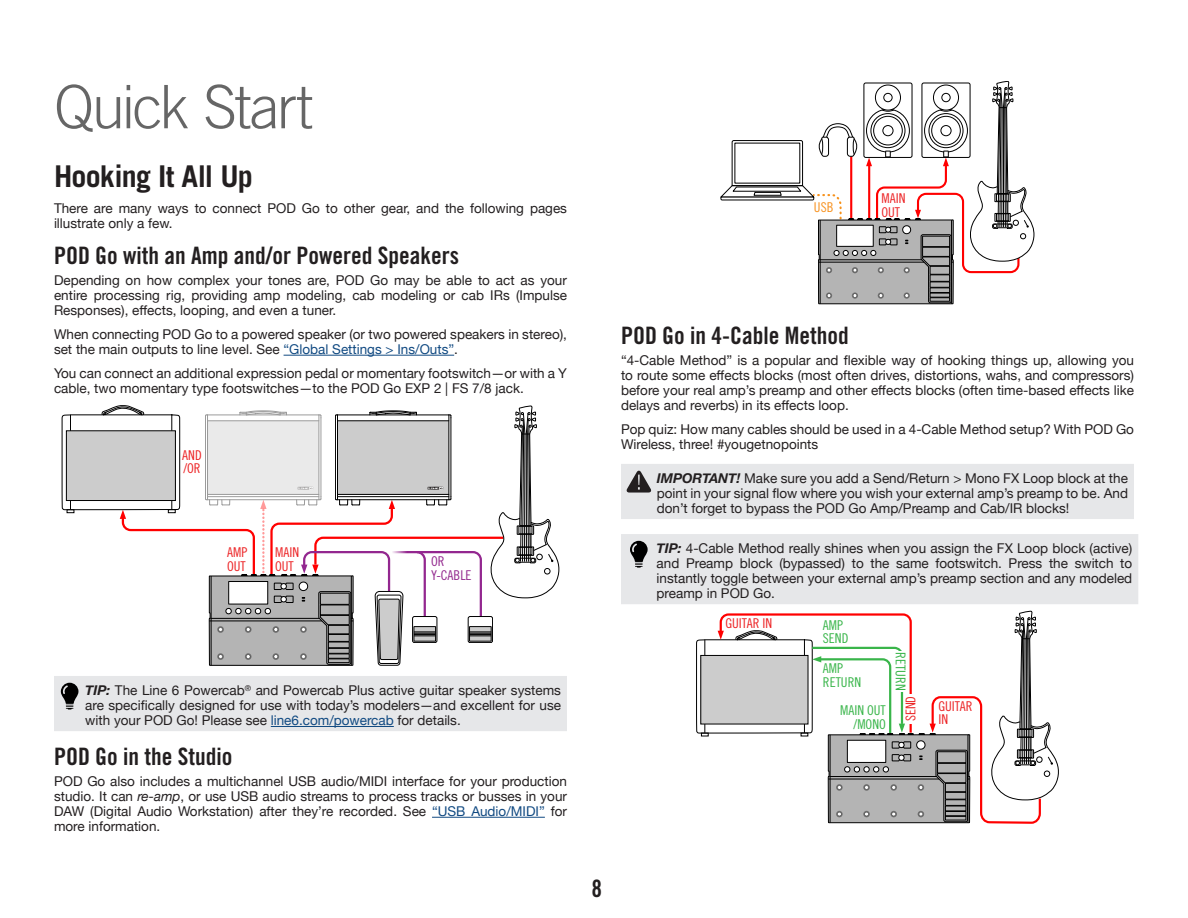
<style>
.page{position:relative;width:1188px;height:918px;background:#fff}
.page>*{position:absolute;margin:0;border:0;box-sizing:border-box;transform-origin:0 0}
._01_LARGE_CHAPTER_HE{font:300 60px "Trade Gothic";letter-spacing:-.04em;color:#666}
._02_Large_Section_He{font:700 30px "Trade Gothic";letter-spacing:-.025em;color:#231f20}
._03_Small_Section_He{font:24px "Trade Gothic Bold Cond Twenty";color:#231f20}
.Body{font:13.5px/15px "Helvetica Neue";color:#231f20;text-align:justify}
.ImageText{font:13.5px/13.5px "Trade Gothic Cond Eighteen";color:#ec2325}
.ImageText-2{font:13.5px/13.5px "Trade Gothic Cond Eighteen";color:#39b54a}
.ImageText-3{font:13.5px/13.5px "Trade Gothic Cond Eighteen";color:#93298e}
.ImageText-4{font:13.5px "Trade Gothic Cond Eighteen";color:#eb2626}
.ImageText-5{font:13.5px "Trade Gothic Cond Eighteen";color:#f79220}
.s1{color:#114a82}
.s2{font-weight:700;font-style:italic}
.s3{font-style:italic}
</style>
<div class="page">
<hr style="left:284px;top:355px;width:170px;height:1px;background:#114a82">
<hr style="left:432px;top:817px;width:113px;height:1px;background:#114a82">
<svg style="left:62px;top:405px;width:497px;height:261px"></svg>
<svg style="left:391px;top:550px;width:16px;height:4px"></svg>
<div style="left:54px;top:676px;width:513px;height:55px;background:#e6e7e9"></div>
<hr style="left:271px;top:726px;width:123px;height:1px;background:#114a82">
<svg style="left:721px;top:81px;width:313px;height:223px"></svg>
<div style="left:621px;top:464px;width:513px;height:55px;background:#e6e7e9"></div>
<div style="left:621px;top:534px;width:517px;height:70px;background:#e6e7e9"></div>
<svg style="left:696px;top:611px;width:363px;height:213px"></svg>
<div style="left:893px;top:651px;width:14px;height:41px;background:#fff"></div>
<div style="left:905px;top:694px;width:13px;height:29px;background:#fff"></div>
<p class="_01_LARGE_CHAPTER_HE" style="left:54px;top:71px;width:261px">Quick Start</p>
<p class="_02_Large_Section_He" style="left:54px;top:158px;width:200px">Hooking It All Up</p>
<p class="Body" style="left:54px;top:201px;width:515px">There are many ways to connect POD Go to other gear, and the following pages illustrate only a few.</p>
<p class="_03_Small_Section_He" style="left:54px;top:241px;width:407px">POD Go with an Amp and/or Powered Speakers</p>
<p class="Body" style="left:54px;top:273px;width:515px">Depending on how complex your tones are, POD Go may be able to act as your entire processing rig, providing amp modeling, cab modeling or cab IRs (Impulse Responses), effects, looping, and even a tuner.</p>
<p class="Body" style="left:54px;top:327px;width:515px">When connecting POD Go to a powered speaker (or two powered speakers in stereo), set the main outputs to line level. See <span class="s1">“Global Settings &gt; Ins/Outs”</span>.</p>
<p class="Body" style="left:54px;top:366px;width:514px">You can connect an additional expression pedal or momentary footswitch—or with a Y cable, two momentary type footswitches—to the POD Go EXP 2 | FS 7/8 jack.</p>
<p class="ImageText" style="left:182px;top:448px;width:21px">AND /OR</p>
<p class="ImageText" style="left:227px;top:546px;width:22px">AMP<br>OUT</p>
<p class="ImageText-3" style="left:431px;top:555px;width:42px">OR<br>Y-CABLE</p>
<p class="ImageText" style="left:275px;top:546px;width:25px">MAIN<br>OUT</p>
<p class="Body" style="left:85px;top:684px;width:477px"><span class="s2">TIP:</span> The Line 6 Powercab<sup>®</sup> and Powercab Plus active guitar speaker systems are specifically designed for use with today’s modelers—and excellent for use with your POD Go! Please see <span class="s1">line6.com/powercab</span> for details.</p>
<p class="_03_Small_Section_He" style="left:54px;top:742px;width:180px">POD Go in the Studio</p>
<p class="Body" style="left:54px;top:774px;width:515px">POD Go also includes a multichannel USB audio/MIDI interface for your production studio. It can <span class="s3">re-amp</span>, or use USB audio streams to process tracks or busses in your DAW (Digital Audio Workstation) after they’re recorded. See <span class="s1">“USB Audio/MIDI”</span> for more information.</p>
<p class="ImageText-5" style="left:814px;top:199px;width:21px">USB</p>
<p class="ImageText" style="left:881px;top:191px;width:25px">MAIN<br>OUT</p>
<p class="_03_Small_Section_He" style="left:621px;top:321px;width:229px">POD Go in 4-Cable Method</p>
<p class="Body" style="left:621px;top:353px;width:515px">“4-Cable Method” is a popular and flexible way of hooking things up, allowing you to route some effects blocks (most often drives, distortions, wahs, and compressors) before your real amp’s preamp and other effects blocks (often time-based effects like delays and reverbs) in its effects loop.</p>
<p class="Body" style="left:621px;top:422px;width:515px">Pop quiz: How many cables should be used in a 4-Cable Method setup? With POD Go<br>Wireless, three! #yougetnopoints</p>
<p class="Body" style="left:657px;top:472px;width:473px"><span class="s2">IMPORTANT!</span> Make sure you add a Send/Return &gt; Mono FX Loop block at the point in your signal flow where you wish your external amp’s preamp to be. And don’t forget to bypass the POD Go Amp/Preamp and Cab/IR blocks!</p>
<p class="Body" style="left:657px;top:542px;width:477px"><span class="s2">TIP:</span> 4-Cable Method really shines when you assign the FX Loop block (active) and Preamp block (bypassed) to the same footswitch. Press the switch to instantly toggle between your external amp’s preamp section and any modeled preamp in POD Go.</p>
<p class="ImageText" style="left:725px;top:617px;width:48px">GUITAR IN</p>
<p class="ImageText-2" style="left:823px;top:618px;width:27px">AMP<br>SEND</p>
<p class="ImageText-2" style="left:823px;top:662px;width:40px">AMP<br>RETURN</p>
<p class="ImageText-2" style="left:840px;top:704px;width:47px;text-align:right">MAIN OUT /MONO</p>
<p class="ImageText-2" style="left:908px;top:652px;width:40px;rotate:90deg">RETURN</p>
<p class="ImageText-4" style="left:903px;top:721px;width:27px;rotate:-90deg">SEND</p>
<p class="ImageText" style="left:938px;top:699px;width:35px">GUITAR<br>IN</p>
<h3 class="_03_Small_Section_He" style="left:591px;top:874px;width:12px">8</h3>
</div>
